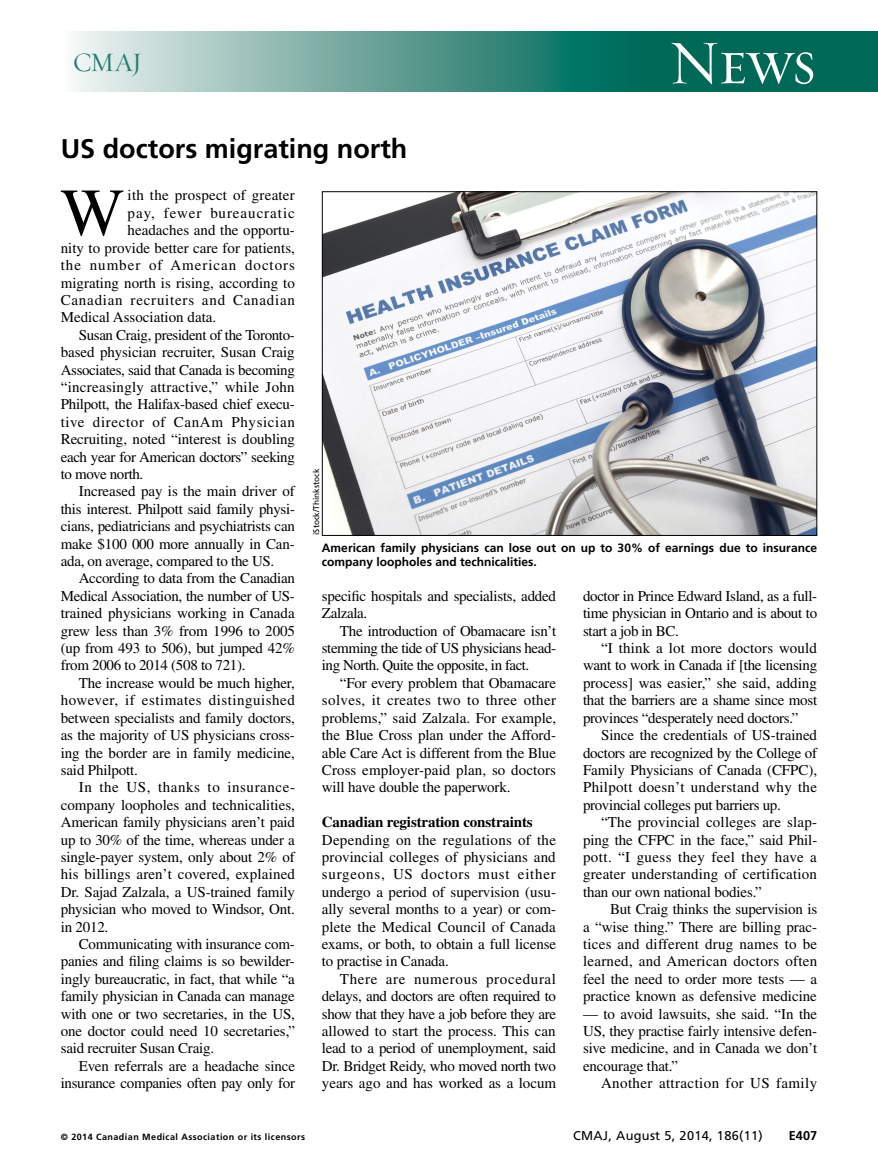
<style>
.page{position:relative;width:878px;height:1175px;background:#fff}
.page>*{position:absolute;margin:0;border:0;box-sizing:border-box;transform-origin:0 0}
.t1{font:67.5px "Times LT Std";color:#000}
.t2{font:63px "Requiem Display HTF Small Caps";color:#fff}
.t3{font:700 27px "Frutiger LT Std";color:#000}
.t4{font:27px "Requiem Display HTF Roman";color:#227e70}
.t5{font:15px/17.4px "Times LT Std";letter-spacing:-.01em;color:#000;text-align:justify}
.t6{font:15px "Times LT Std";letter-spacing:.04em;color:#000}
.t7{font:15px "Times LT Std";letter-spacing:.065em;color:#000}
.t8{font:15px "Times LT Std";letter-spacing:.02em;color:#000}
.t9{font:15px "Times LT Std";letter-spacing:.01em;color:#000}
.t10{font:15px "Times LT Std";letter-spacing:.035em;color:#000}
.t11{font:700 15px "Times LT Std";letter-spacing:-.01em;color:#000}
.t12{font:15px "Times LT Std";letter-spacing:.05em;color:#000}
.t13{font:15px "Times LT Std";letter-spacing:.025em;color:#000}
.t14{font:15px "Times LT Std";letter-spacing:.015em;color:#000}
.t15{font:12.75px "Frutiger LT Std";letter-spacing:.025em;color:#000}
.t16{font:700 12.75px "Frutiger LT Std";color:#000}
.t17{font:700 12px/14.2px "Frutiger LT Std";color:#000}
.t18{font:700 9px "Frutiger LT Std";letter-spacing:.05em;color:#000}
.t19{font:8.25px "Frutiger LT Std";color:#000}
</style>
<div class="page">
<div style="left:618px;top:32px;width:260px;height:60px;background:#006857"></div>
<div style="left:61px;top:32px;width:586px;height:60px;background:linear-gradient(to right,#f5f3f1,#006251)"></div>
<img style="left:324px;top:193px;width:491px;height:341px">
<h3 class="t4" style="left:73px;top:46px;width:71px">CMAJ</h3>
<h3 class="t3" style="left:61px;top:133px;width:348px">US doctors migrating north</h3>
<h2 class="t2" style="left:668px;top:26px;width:150px">News</h2>
<h1 class="t1" style="left:60px;top:175px;width:65px">W</h1>
<p class="t14" style="left:128px;top:187px;width:169px">ith the prospect of greater</p>
<p class="t7" style="left:128px;top:204px;width:169px">pay, fewer bureaucratic</p>
<p class="t5" style="left:128px;top:221px;width:169px">headaches and the opportu-</p>
<p class="t5" style="left:61px;top:239px;width:236px">nity to provide better care for patients,</p>
<p class="t7" style="left:61px;top:257px;width:236px">the number of American doctors</p>
<p class="t5" style="left:61px;top:274px;width:236px">migrating north is rising, according to</p>
<p class="t12" style="left:61px;top:291px;width:236px">Canadian recruiters and Canadian</p>
<p class="t5" style="left:61px;top:308px;width:157px">Medical Association data.</p>
<p class="t5" style="left:79px;top:326px;width:217px">Susan Craig, president of the Toronto-</p>
<p class="t5" style="left:61px;top:343px;width:235px">based physician recruiter, Susan Craig</p>
<p class="t5" style="left:61px;top:361px;width:235px">Associates, said that Canada is becoming</p>
<p class="t8" style="left:61px;top:378px;width:235px">“increasingly attractive,” while John</p>
<p class="t5" style="left:61px;top:395px;width:235px">Philpott, the Halifax-based chief execu-</p>
<p class="t6" style="left:61px;top:413px;width:235px">tive director of CanAm Physician</p>
<p class="t5" style="left:61px;top:430px;width:236px">Recruiting, noted “interest is doubling</p>
<p class="t5" style="left:61px;top:448px;width:236px">each year for American doctors” seeking</p>
<p class="t5" style="left:61px;top:465px;width:84px">to move north.</p>
<p class="t5" style="left:79px;top:482px;width:217px">Increased pay is the main driver of</p>
<p class="t5" style="left:61px;top:500px;width:236px">this interest. Philpott said family physi-</p>
<p class="t5" style="left:61px;top:517px;width:235px">cians, pediatricians and psychiatrists can</p>
<p class="t5" style="left:61px;top:535px;width:236px">make $100 000 more annually in Can-</p>
<p class="t5" style="left:61px;top:552px;width:215px">ada, on average, compared to the US.</p>
<p class="t5" style="left:79px;top:569px;width:217px">According to data from the Canadian</p>
<p class="t5" style="left:61px;top:587px;width:235px">Medical Association, the number of US-</p>
<p class="t5" style="left:61px;top:604px;width:235px">trained physicians working in Canada</p>
<p class="t5" style="left:61px;top:622px;width:236px">grew less than 3% from 1996 to 2005</p>
<p class="t5" style="left:61px;top:639px;width:235px">(up from 493 to 506), but jumped 42%</p>
<p class="t5" style="left:61px;top:656px;width:186px">from 2006 to 2014 (508 to 721).</p>
<p class="t5" style="left:79px;top:674px;width:218px">The increase would be much higher,</p>
<p class="t10" style="left:61px;top:692px;width:236px">however, if estimates distinguished</p>
<p class="t5" style="left:61px;top:709px;width:236px">between specialists and family doctors,</p>
<p class="t5" style="left:61px;top:726px;width:235px">as the majority of US physicians cross-</p>
<p class="t5" style="left:61px;top:743px;width:235px">ing the border are in family medicine,</p>
<p class="t5" style="left:61px;top:761px;width:79px">said Philpott.</p>
<p class="t6" style="left:79px;top:779px;width:218px">In the US, thanks to insurance-</p>
<p class="t5" style="left:61px;top:796px;width:235px">company loopholes and technicalities,</p>
<p class="t5" style="left:61px;top:813px;width:235px">American family physicians aren’t paid</p>
<p class="t5" style="left:61px;top:830px;width:235px">up to 30% of the time, whereas under a</p>
<p class="t5" style="left:61px;top:848px;width:236px">single-payer system, only about 2% of</p>
<p class="t9" style="left:61px;top:866px;width:236px">his billings aren’t covered, explained</p>
<p class="t5" style="left:61px;top:883px;width:236px">Dr. Sajad Zalzala, a US-trained family</p>
<p class="t5" style="left:61px;top:900px;width:235px">physician who moved to Windsor, Ont.</p>
<p class="t5" style="left:61px;top:917px;width:49px">in 2012.</p>
<p class="t5" style="left:79px;top:935px;width:218px">Communicating with insurance com-</p>
<p class="t5" style="left:61px;top:952px;width:235px">panies and filing claims is so bewilder-</p>
<p class="t5" style="left:61px;top:970px;width:235px">ingly bureaucratic, in fact, that while “a</p>
<p class="t5" style="left:61px;top:987px;width:235px">family physician in Canada can manage</p>
<p class="t5" style="left:61px;top:1004px;width:235px">with one or two secretaries, in the US,</p>
<p class="t5" style="left:61px;top:1022px;width:236px">one doctor could need 10 secretaries,”</p>
<p class="t5" style="left:61px;top:1039px;width:155px">said recruiter Susan Craig.</p>
<p class="t5" style="left:79px;top:1057px;width:218px">Even referrals are a headache since</p>
<p class="t5" style="left:61px;top:1074px;width:236px">insurance companies often pay only for</p>
<p class="t19" style="left:311px;top:535px;width:68px;rotate:-90deg">iStock/Thinkstock</p>
<p class="t17" style="left:322px;top:540px;width:496px">American family physicians can lose out on up to 30% of earnings due to insurance company loopholes and technicalities.</p>
<p class="t5" style="left:322px;top:587px;width:236px">specific hospitals and specialists, added<br>Zalzala.</p>
<p class="t5" style="left:322px;top:622px;width:236px;text-indent:18px">The introduction of Obamacare isn’t stemming the tide of US physicians head&shy;ing North. Quite the opposite, in fact.</p>
<p class="t5" style="left:322px;top:674px;width:236px;text-indent:18px">“For every problem that Obamacare solves, it creates two to three other problems,” said Zalzala. For example, the Blue Cross plan under the Afford&shy;able Care Act is different from the Blue Cross employer-paid plan, so doctors will have double the paperwork.</p>
<p class="t11" style="left:322px;top:813px;width:212px">Canadian registration constraints</p>
<p class="t5" style="left:322px;top:830px;width:236px">Depending on the regulations of the provincial colleges of physicians and surgeons, US doctors must either undergo a period of supervision (usu&shy;ally several months to a year) or com&shy;plete the Medical Council of Canada exams, or both, to obtain a full license to practise in Canada.</p>
<p class="t5" style="left:322px;top:970px;width:236px;text-indent:18px">There are numerous procedural delays, and doctors are often required to show that they have a job before they are allowed to start the process. This can lead to a period of unemployment, said Dr. Bridget Reidy, who moved north two years ago and has worked as a locum</p>
<p class="t5" style="left:583px;top:587px;width:236px">doctor in Prince Edward Island, as a full&shy;time physician in Ontario and is about to start a job in BC.</p>
<p class="t5" style="left:583px;top:639px;width:236px;text-indent:18px">“I think a lot more doctors would want to work in Canada if [the licensing process] was easier,” she said, adding that the barriers are a shame since most provinces “desperately need doctors.”</p>
<p class="t5" style="left:583px;top:726px;width:235px;text-indent:18px">Since the credentials of US-trained doctors are recognized by the College of Family Physicians of Canada (CFPC), Philpott doesn’t understand why the provincial colleges put barriers up.</p>
<p class="t5" style="left:583px;top:813px;width:236px;text-indent:18px">“The provincial colleges are slap&shy;ping the CFPC in the face,” said Phil&shy;pott. “I guess they feel they have a greater understanding of certification than our own national bodies.”</p>
<p class="t5" style="left:583px;top:900px;width:236px;text-indent:27px">But Craig thinks the supervision is a “wise thing.” There are billing prac&shy;tices and different drug names to be learned, and American doctors often feel the need to order more tests — a practice known as defensive medicine</p>
<p class="t5" style="left:583px;top:1004px;width:236px">— to avoid lawsuits, she said. “In the US, they practise fairly intensive defen&shy;sive medicine, and in Canada we don’t encourage that.”</p>
<p class="t13" style="left:601px;top:1074px;width:218px">Another attraction for US family</p>
<p class="t18" style="left:61px;top:1131px;width:246px">© 2014 Canadian Medical Association or its licensors</p>
<p class="t15" style="left:573px;top:1127px;width:191px">CMAJ, August 5, 2014, 186(11)</p>
<p class="t16" style="left:788px;top:1127px;width:30px">E407</p>
</div>
